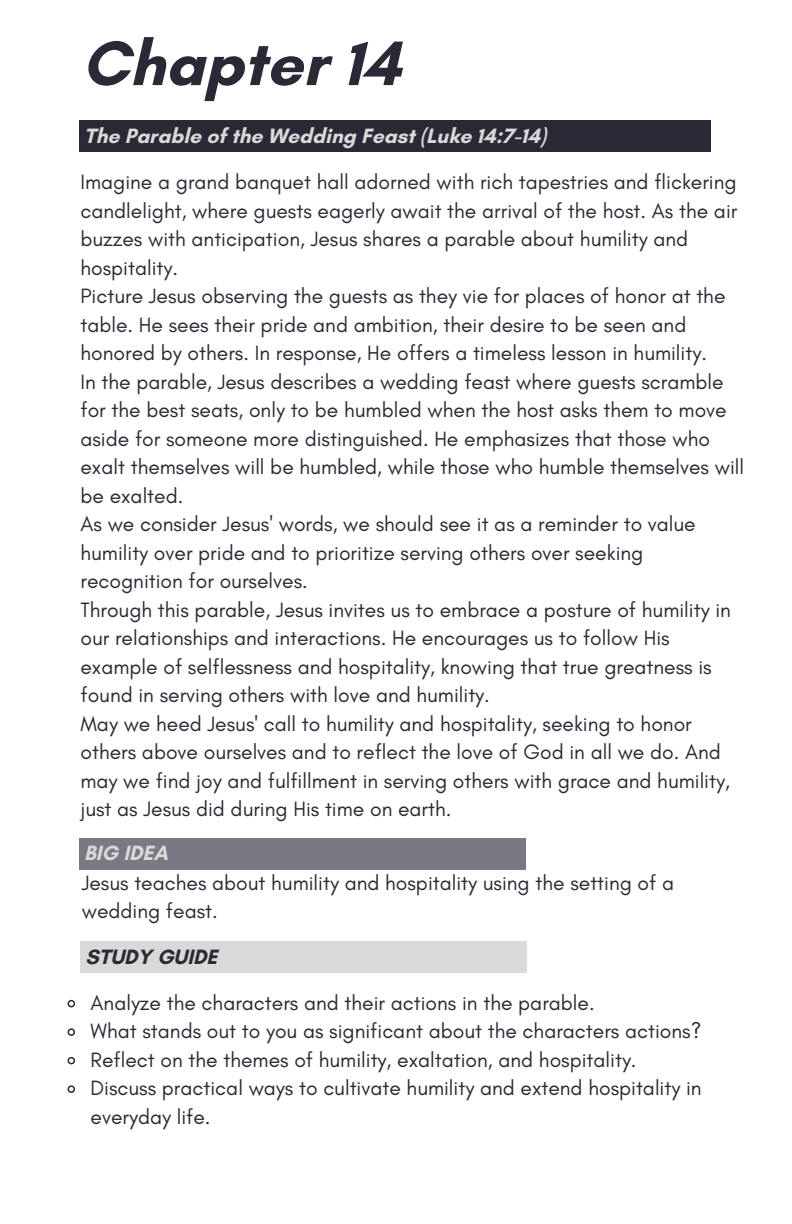
<style>
.page{position:relative;width:792px;height:1224px;background:#fff}
.page>*{position:absolute;margin:0;border:0;box-sizing:border-box;transform-origin:0 0}
.t1{font:700 64px "Glacial Indifference";color:#292a35}
.t2{font:21.2px/28.4px "Glacial Indifference";color:#292a35}
.t3{font:700 21.2px "Glacial Indifference";color:#d9d9d9}
.t4{font:700 21.2px "Glacial Indifference";color:#292a35}
</style>
<div class="page">
<div style="left:79px;top:121px;width:631px;height:31px;background:#292a35"></div>
<div style="left:79px;top:838px;width:447px;height:31px;background:#787982"></div>
<div style="left:80px;top:942px;width:447px;height:31px;background:#d9d9d9"></div>
<svg style="left:67px;top:999px;width:8px;height:9px"></svg>
<svg style="left:67px;top:1028px;width:8px;height:8px"></svg>
<svg style="left:67px;top:1056px;width:8px;height:9px"></svg>
<svg style="left:67px;top:1085px;width:8px;height:8px"></svg>
<h1 class="t1" style="left:82px;top:24px;width:320px">Chapter 14</h1>
<h3 class="t3" style="left:84px;top:123px;width:463px">The Parable of the Wedding Feast (Luke 14:7-14)</h3>
<p class="t2" style="left:80px;top:167px;width:658px">Imagine a grand banquet hall adorned with rich tapestries and flickering candlelight, where guests eagerly await the arrival of the host. As the air buzzes with anticipation, Jesus shares a parable about humility and hospitality.</p>
<p class="t2" style="left:80px;top:281px;width:647px">Picture Jesus observing the guests as they vie for places of honor at the table. He sees their pride and ambition, their desire to be seen and honored by others. In response, He offers a timeless lesson in humility.</p>
<p class="t2" style="left:80px;top:367px;width:665px">In the parable, Jesus describes a wedding feast where guests scramble for the best seats, only to be humbled when the host asks them to move aside for someone more distinguished. He emphasizes that those who exalt themselves will be humbled, while those who humble themselves will be exalted.</p>
<p class="t2" style="left:80px;top:509px;width:617px">As we consider Jesus' words, we should see it as a reminder to value humility over pride and to prioritize serving others over seeking recognition for ourselves.</p>
<p class="t2" style="left:80px;top:595px;width:652px">Through this parable, Jesus invites us to embrace a posture of humility in our relationships and interactions. He encourages us to follow His example of selflessness and hospitality, knowing that true greatness is found in serving others with love and humility.</p>
<p class="t2" style="left:80px;top:709px;width:651px">May we heed Jesus' call to humility and hospitality, seeking to honor others above ourselves and to reflect the love of God in all we do. And may we find joy and fulfillment in serving others with grace and humility, just as Jesus did during His time on earth.</p>
<h2 class="t3" style="left:84px;top:840px;width:85px">BIG IDEA</h2>
<p class="t2" style="left:82px;top:868px;width:594px">Jesus teaches about humility and hospitality using the setting of a wedding feast.</p>
<h2 class="t4" style="left:86px;top:944px;width:133px">STUDY GUIDE</h2>
<p class="t2" style="left:91px;top:988px;width:506px">Analyze the characters and their actions in the parable.</p>
<p class="t2" style="left:91px;top:1017px;width:612px">What stands out to you as significant about the characters actions?</p>
<p class="t2" style="left:91px;top:1045px;width:548px">Reflect on the themes of humility, exaltation, and hospitality.</p>
<p class="t2" style="left:91px;top:1074px;width:613px">Discuss practical ways to cultivate humility and extend hospitality in everyday life.</p>
</div>
